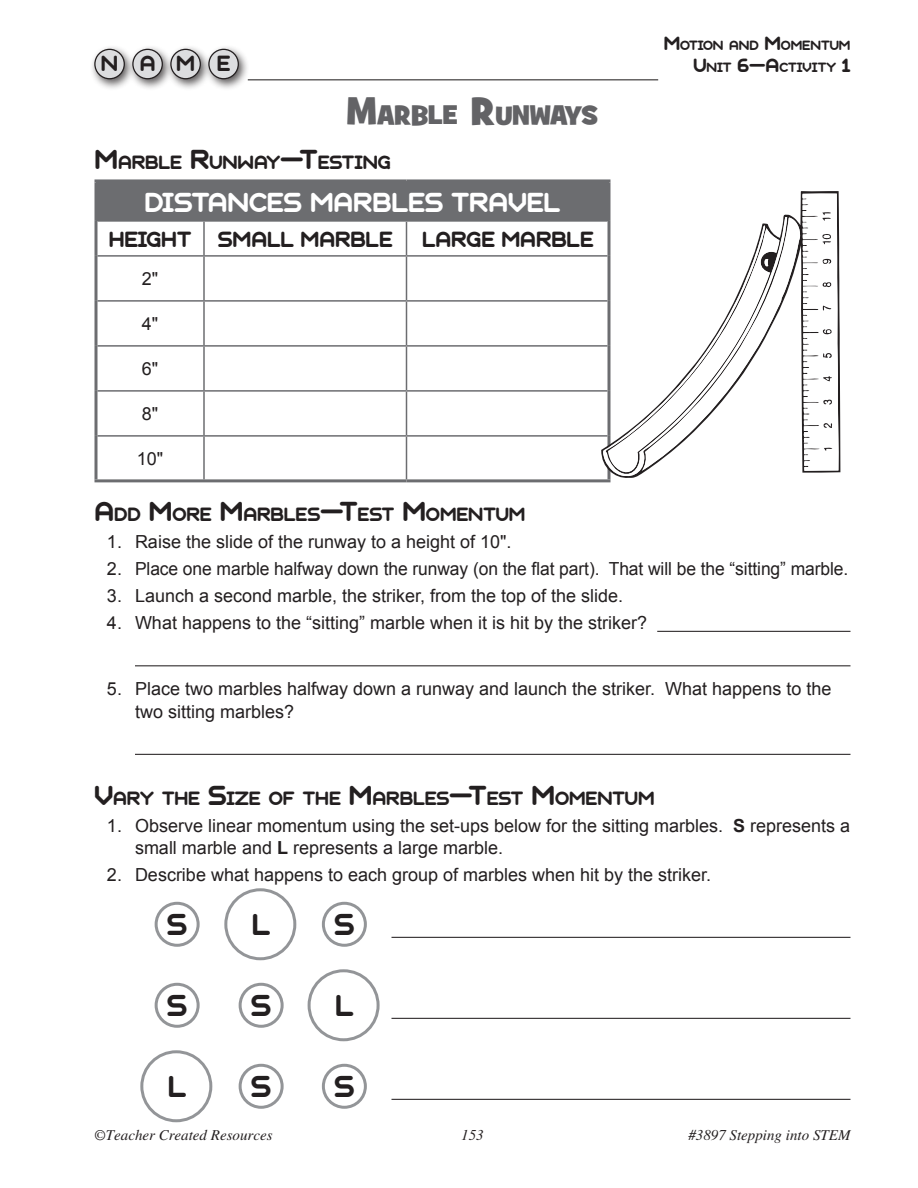
<style>
.page{position:relative;width:918px;height:1188px;background:#fff}
.page>*{position:absolute;margin:0;border:0;box-sizing:border-box;transform-origin:0 0}
.A-indent{font:33px "Geometry Soft Pro Bold N";color:#231f20}
.T-14pt_head{font:30px "Geometry Soft Pro Bold N";color:#fff}
.A-title{font:27.3px "Grilled Cheese BTN";color:#636366}
.A-body{font:24px "Geometry Soft Pro Bold N";color:#231f20}
.T-14pt_head-2{font:21px "Geometry Soft Pro Bold N";color:#231f20}
.A-bullet{font:18px/22.5px "Arial";color:#231f20}
.A-body-2{font:18px "Arial";color:#231f20}
.t1{font:italic 15px "Times LT Std";color:#231f20}
.Unit___Activity{font:14.7px "Geometry Soft Pro Bold N";color:#231f20}
.s1{font-size:39px}
.s2{font-size:21px}
.s3{font-size:30px}
.s4{font-weight:700}
</style>
<div class="page">
<hr style="left:248px;top:79px;width:410px;height:1px;background:#231f20">
<div style="left:90px;top:44px;width:160px;height:47px;background:#231f20;opacity:.75"></div>
<svg style="left:94px;top:48px;width:146px;height:32px;background:#c4c4c6"></svg>
<hr style="left:657px;top:631px;width:194px;height:1px;background:#231f20">
<hr style="left:135px;top:665px;width:715px;height:1px;background:#231f20">
<hr style="left:135px;top:754px;width:715px;height:1px;background:#231f20">
<hr style="left:392px;top:937px;width:458px;height:1px;background:#231f20">
<hr style="left:392px;top:1018px;width:458px;height:1px;background:#231f20">
<hr style="left:392px;top:1099px;width:458px;height:1px;background:#231f20">
<div style="left:96px;top:181px;width:513px;height:40px;background:#6c6d70"></div>
<hr style="left:94px;top:179px;width:110px;height:3px;background:#6c6d70">
<svg style="left:94px;top:182px;width:2px;height:39px"></svg>
<hr style="left:204px;top:179px;width:202px;height:3px;background:#6c6d70">
<hr style="left:406px;top:179px;width:204px;height:3px;background:#6c6d70">
<hr style="left:608px;top:182px;width:2px;height:39px;background:#6c6d70">
<svg style="left:94px;top:221px;width:4px;height:35px"></svg>
<svg style="left:94px;top:256px;width:4px;height:45px"></svg>
<svg style="left:94px;top:301px;width:4px;height:45px"></svg>
<svg style="left:94px;top:346px;width:4px;height:45px"></svg>
<svg style="left:94px;top:391px;width:4px;height:45px"></svg>
<svg style="left:94px;top:436px;width:4px;height:43px"></svg>
<hr style="left:608px;top:436px;width:2px;height:43px;background:#6c6d70">
<hr style="left:94px;top:479px;width:110px;height:3px;background:#6c6d70">
<hr style="left:204px;top:479px;width:202px;height:3px;background:#6c6d70">
<hr style="left:406px;top:479px;width:204px;height:3px;background:#6c6d70">
<hr style="left:98px;top:220px;width:106px;height:2px;background:#6c6d70">
<hr style="left:204px;top:220px;width:202px;height:2px;background:#6c6d70">
<hr style="left:203px;top:222px;width:2px;height:33px;background:#6c6d70">
<hr style="left:406px;top:220px;width:202px;height:2px;background:#6c6d70">
<hr style="left:406px;top:222px;width:1px;height:33px;background:#6c6d70">
<hr style="left:98px;top:255px;width:106px;height:2px;background:#6c6d70">
<hr style="left:204px;top:255px;width:202px;height:2px;background:#6c6d70">
<hr style="left:203px;top:257px;width:2px;height:43px;background:#6c6d70">
<hr style="left:406px;top:255px;width:202px;height:2px;background:#6c6d70">
<hr style="left:406px;top:257px;width:1px;height:43px;background:#6c6d70">
<hr style="left:98px;top:300px;width:106px;height:2px;background:#6c6d70">
<hr style="left:204px;top:300px;width:202px;height:2px;background:#6c6d70">
<hr style="left:203px;top:302px;width:2px;height:43px;background:#6c6d70">
<hr style="left:406px;top:300px;width:202px;height:2px;background:#6c6d70">
<hr style="left:406px;top:302px;width:1px;height:43px;background:#6c6d70">
<hr style="left:98px;top:345px;width:106px;height:2px;background:#6c6d70">
<hr style="left:204px;top:345px;width:202px;height:2px;background:#6c6d70">
<hr style="left:203px;top:347px;width:2px;height:43px;background:#6c6d70">
<hr style="left:406px;top:345px;width:202px;height:2px;background:#6c6d70">
<hr style="left:406px;top:347px;width:1px;height:43px;background:#6c6d70">
<hr style="left:98px;top:390px;width:106px;height:2px;background:#6c6d70">
<hr style="left:204px;top:390px;width:202px;height:2px;background:#6c6d70">
<hr style="left:203px;top:392px;width:2px;height:43px;background:#6c6d70">
<hr style="left:406px;top:390px;width:202px;height:2px;background:#6c6d70">
<hr style="left:406px;top:392px;width:1px;height:43px;background:#6c6d70">
<hr style="left:98px;top:435px;width:106px;height:2px;background:#6c6d70">
<hr style="left:204px;top:435px;width:202px;height:2px;background:#6c6d70">
<hr style="left:203px;top:437px;width:2px;height:42px;background:#6c6d70">
<hr style="left:406px;top:435px;width:202px;height:2px;background:#6c6d70">
<hr style="left:406px;top:437px;width:1px;height:42px;background:#6c6d70">
<div style="left:155px;top:902px;width:45px;height:45px;border:3px solid #939598;border-radius:50%"></div>
<div style="left:224px;top:888px;width:72px;height:72px;border:3px solid #939598;border-radius:50%"></div>
<div style="left:322px;top:902px;width:45px;height:45px;border:3px solid #939598;border-radius:50%"></div>
<div style="left:155px;top:983px;width:45px;height:45px;border:3px solid #939598;border-radius:50%"></div>
<div style="left:239px;top:983px;width:45px;height:45px;border:3px solid #939598;border-radius:50%"></div>
<div style="left:308px;top:969px;width:72px;height:72px;border:3px solid #939598;border-radius:50%"></div>
<div style="left:140px;top:1050px;width:72px;height:72px;border:3px solid #939598;border-radius:50%"></div>
<div style="left:239px;top:1064px;width:45px;height:45px;border:3px solid #939598;border-radius:50%"></div>
<div style="left:322px;top:1064px;width:45px;height:45px;border:3px solid #939598;border-radius:50%"></div>
<svg style="left:601px;top:191px;width:239px;height:282px"></svg>
<svg style="left:603px;top:217px;width:40px;height:261px"></svg>
<svg style="left:608px;top:194px;width:231px;height:279px"></svg>
<h3 class="A-body" style="left:101px;top:51px;width:131px">NAME</h3>
<p class="A-title" style="left:347px;top:97px;width:253px"><span class="s1">M</span>ARBLE <span class="s1">R</span>UNWAYS</p>
<p class="Unit___Activity" style="left:664px;top:38px;width:187px"><span class="s2">M</span>OTION AND <span class="s2">M</span>OMENTUM</p>
<p class="Unit___Activity" style="left:693px;top:59px;width:159px"><span class="s2">U</span>NIT <span class="s2">6—A</span>CTIVITY <span class="s2">1</span></p>
<p class="T-14pt_head-2" style="left:94px;top:151px;width:298px"><span class="s3">M</span>ARBLE <span class="s3">R</span>UNWAY<span class="s3">—T</span>ESTING</p>
<p class="T-14pt_head" style="left:145px;top:187px;width:417px">DISTANCES MARBLES TRAVEL</p>
<p class="A-body" style="left:109px;top:227px;width:84px">HEIGHT</p>
<p class="A-body" style="left:218px;top:227px;width:176px">SMALL MARBLE</p>
<p class="A-body" style="left:422px;top:227px;width:173px">LARGE MARBLE</p>
<p class="A-body-2" style="left:142px;top:267px;width:18px">2"</p>
<p class="A-body-2" style="left:142px;top:312px;width:18px">4"</p>
<p class="A-body-2" style="left:142px;top:357px;width:18px">6"</p>
<p class="A-body-2" style="left:142px;top:402px;width:18px">8"</p>
<p class="A-body-2" style="left:137px;top:447px;width:28px">10"</p>
<p class="T-14pt_head-2" style="left:94px;top:504px;width:431px"><span class="s3">A</span>DD <span class="s3">M</span>ORE <span class="s3">M</span>ARBLES<span class="s3">—T</span>EST <span class="s3">M</span>OMENTUM</p>
<p class="A-bullet" style="left:107px;top:531px;width:406px">1. Raise the slide of the runway to a height of 10".</p>
<p class="A-bullet" style="left:107px;top:558px;width:743px">2. Place one marble halfway down the runway (on the flat part). That will be the “sitting” marble.</p>
<p class="A-bullet" style="left:107px;top:585px;width:518px">3. Launch a second marble, the striker, from the top of the slide.</p>
<p class="A-bullet" style="left:107px;top:612px;width:542px">4. What happens to the “sitting” marble when it is hit by the striker?</p>
<p class="A-bullet" style="left:135px;top:678px;width:698px;text-indent:-28px">5. Place two marbles halfway down a runway and launch the striker. What happens to the two sitting marbles?</p>
<p class="T-14pt_head-2" style="left:94px;top:787px;width:560px"><span class="s3">V</span>ARY THE <span class="s3">S</span>IZE OF THE <span class="s3">M</span>ARBLES<span class="s3">—T</span>EST <span class="s3">M</span>OMENTUM</p>
<p class="A-bullet" style="left:135px;top:815px;width:717px;text-indent:-28px">1. Observe linear momentum using the set-ups below for the sitting marbles. <span class="s4">S</span> represents a small marble and <span class="s4">L</span> represents a large marble.</p>
<p class="A-bullet" style="left:107px;top:864px;width:606px">2. Describe what happens to each group of marbles when hit by the striker.</p>
<p class="A-indent" style="left:167px;top:908px;width:21px">S</p>
<p class="A-indent" style="left:252px;top:908px;width:62px">L S</p>
<p class="A-indent" style="left:135px;top:989px;width:95px">S S</p>
<p class="A-indent" style="left:335px;top:989px;width:20px">L</p>
<p class="A-indent" style="left:168px;top:1070px;width:62px">L S</p>
<p class="A-indent" style="left:271px;top:1070px;width:43px">S</p>
<p class="t1" style="left:94px;top:1127px;width:180px">©Teacher Created Resources</p>
<p class="t1" style="left:461px;top:1127px;width:24px">153</p>
<p class="t1" style="left:688px;top:1127px;width:164px">#3897 Stepping into STEM</p>
</div>
